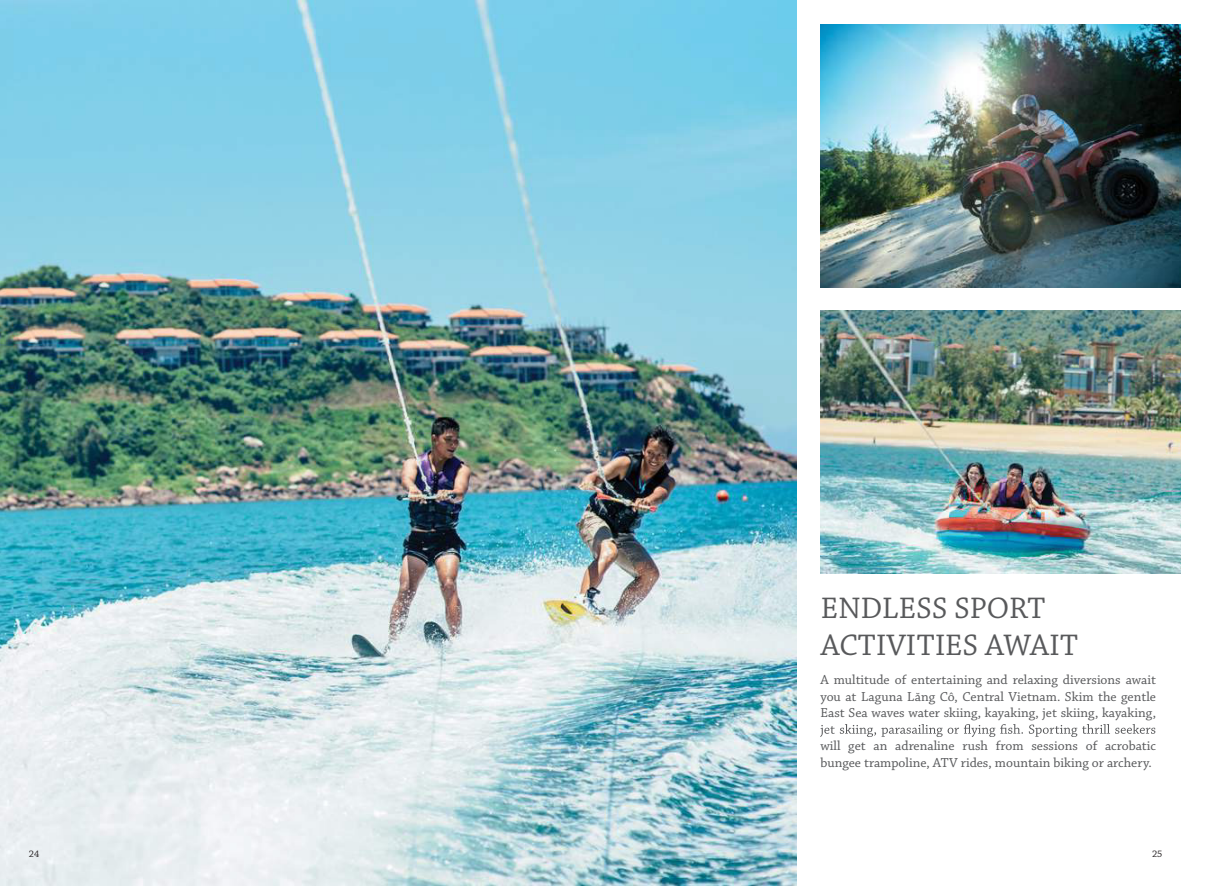
<style>
.page{position:relative;width:1205px;height:886px;background:#fff}
.page>*{position:absolute;margin:0;border:0;box-sizing:border-box;transform-origin:0 0}
.t1{font:31.25px/37.5px "Chaparral Pro";color:#58595b}
.t2{font:13.75px/16.5px "Chaparral Pro";color:#58595b;text-align:justify}
.t3{font:10px "Chaparral Pro";color:#231f20}
</style>
<div class="page">
<img style="left:0;top:1px;width:796px;height:885px">
<img style="left:820px;top:24px;width:360px;height:263px">
<svg style="left:820px;top:724px;width:335px;height:13px"></svg>
<img style="left:820px;top:311px;width:360px;height:263px">
<h1 class="t1" style="left:821px;top:590px;width:258px">ENDLESS SPORT<br>ACTIVITIES AWAIT</h1>
<p class="t2" style="left:820px;top:672px;width:337px">A multitude of entertaining and relaxing diversions await you at Laguna Lăng Cô, Central Vietnam. Skim the gentle East Sea waves water skiing, kayaking, jet skiing, kayaking,</p>
<p class="t2" style="left:820px;top:738px;width:337px">will get an adrenaline rush from sessions of acrobatic bungee trampoline, ATV rides, mountain biking or archery.</p>
<p class="t3" style="left:29px;top:848px;width:12px">24</p>
<p class="t3" style="left:1152px;top:848px;width:12px">25</p>
</div>
